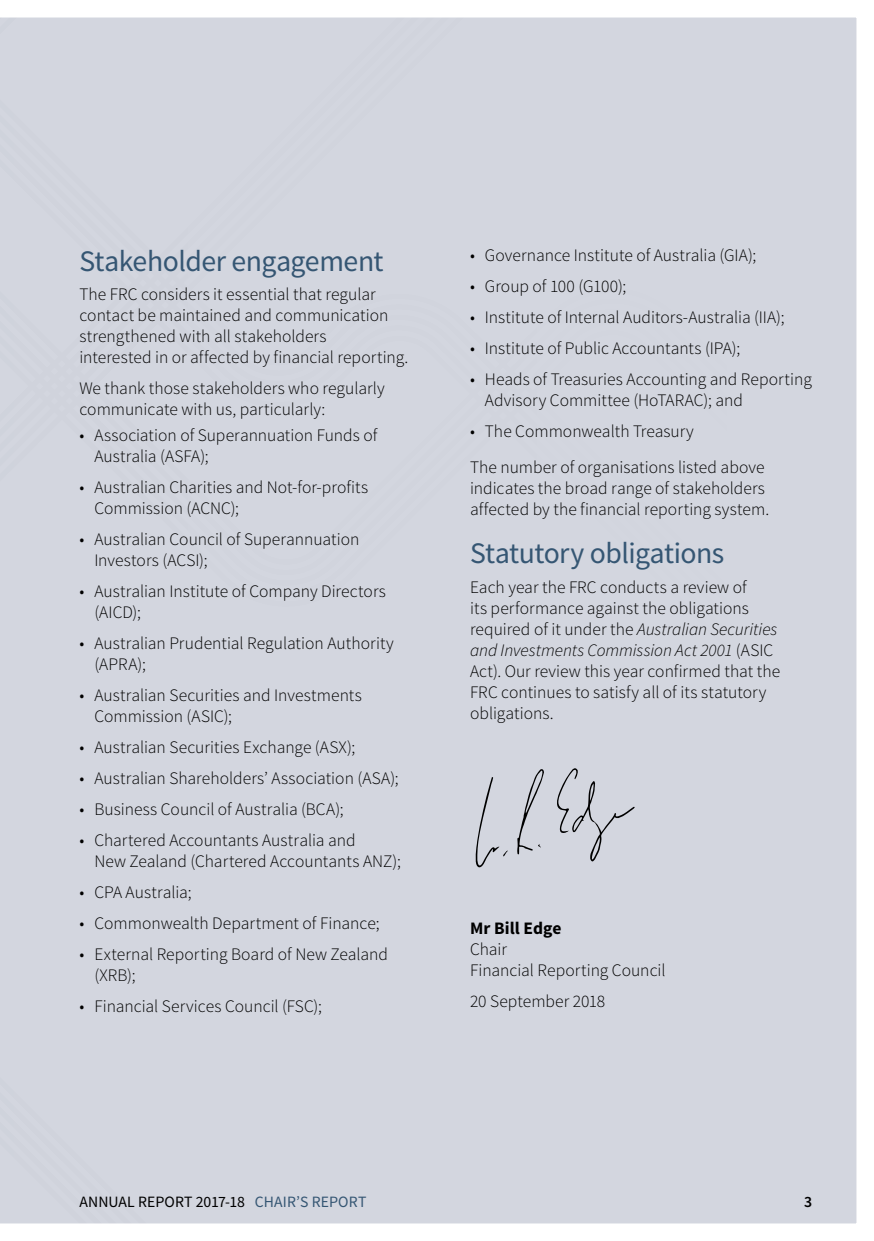
<style>
.page{position:relative;width:874px;height:1241px;background:#fff}
.page>*{position:absolute;margin:0;border:0;box-sizing:border-box;transform-origin:0 0}
.Heading_2{font:29.75px "Source Sans Pro";letter-spacing:-.02em;color:#355673}
.normal{font:300 17.5px/21px "Source Sans Pro";color:#000}
.t1{font:15.75px "Source Sans Pro";letter-spacing:.005em;color:#000}
.t2{font:600 15.75px "Source Sans Pro";color:#000}
.s1{font-style:italic}
.s2{font-weight:700}
.s3{color:#355673}
</style>
<div class="page">
<div style="left:0;top:17px;width:857px;height:1207px;background:#d3d6df"></div>
<p class="Heading_2" style="left:79px;top:242px;width:305px">Stakeholder engagement</p>
<p class="normal" style="left:79px;top:284px;width:330px">The FRC considers it essential that regular contact be maintained and communication strengthened with all stakeholders<br>interested in or affected by financial reporting.</p>
<p class="normal" style="left:79px;top:378px;width:306px">We thank those stakeholders who regularly communicate with us, particularly:</p>
<p class="normal" style="left:94px;top:425px;width:284px;text-indent:-15px">• Association of Superannuation Funds of<br>Australia (ASFA);</p>
<p class="normal" style="left:94px;top:477px;width:275px;text-indent:-15px">• Australian Charities and Not-for-profits<br>Commission (ACNC);</p>
<p class="normal" style="left:94px;top:529px;width:266px;text-indent:-15px">• Australian Council of Superannuation<br>Investors (ACSI);</p>
<p class="normal" style="left:94px;top:580px;width:293px;text-indent:-15px">• Australian Institute of Company Directors (AICD);</p>
<p class="normal" style="left:94px;top:632px;width:301px;text-indent:-15px">• Australian Prudential Regulation Authority (APRA);</p>
<p class="normal" style="left:94px;top:684px;width:269px;text-indent:-15px">• Australian Securities and Investments<br>Commission (ASIC);</p>
<p class="normal" style="left:79px;top:736px;width:277px">• Australian Securities Exchange (ASX);</p>
<p class="normal" style="left:79px;top:767px;width:320px">• Australian Shareholders’ Association (ASA);</p>
<p class="normal" style="left:79px;top:798px;width:265px">• Business Council of Australia (BCA);</p>
<p class="normal" style="left:94px;top:829px;width:308px;text-indent:-15px">• Chartered Accountants Australia and<br>New Zealand (Chartered Accountants ANZ);</p>
<p class="normal" style="left:79px;top:881px;width:114px">• CPA Australia;</p>
<p class="normal" style="left:79px;top:912px;width:301px">• Commonwealth Department of Finance;</p>
<p class="normal" style="left:94px;top:943px;width:295px;text-indent:-15px">• External Reporting Board of New Zealand (XRB);</p>
<p class="normal" style="left:79px;top:995px;width:244px">• Financial Services Council (FSC);</p>
<p class="normal" style="left:470px;top:245px;width:288px">• Governance Institute of Australia (GIA);</p>
<p class="normal" style="left:470px;top:276px;width:158px">• Group of 100 (G100);</p>
<p class="normal" style="left:470px;top:307px;width:316px">• Institute of Internal Auditors-Australia (IIA);</p>
<p class="normal" style="left:470px;top:338px;width:271px">• Institute of Public Accountants (IPA);</p>
<p class="normal" style="left:484px;top:369px;width:328px;text-indent:-15px">• Heads of Treasuries Accounting and Reporting<br>Advisory Committee (HoTARAC); and</p>
<p class="normal" style="left:470px;top:421px;width:225px">• The Commonwealth Treasury</p>
<p class="normal" style="left:470px;top:456px;width:300px">The number of organisations listed above indicates the broad range of stakeholders affected by the financial reporting system.</p>
<p class="Heading_2" style="left:470px;top:534px;width:256px">Statutory obligations</p>
<p class="normal" style="left:470px;top:576px;width:311px">Each year the FRC conducts a review of<br>its performance against the obligations required of it under the <span class="s1">Australian Securities and Investments Commission Act 2001</span> (ASIC Act). Our review this year confirmed that the FRC continues to satisfy all of its statutory obligations.</p>
<p class="normal" style="left:470px;top:917px;width:197px"><span class="s2">Mr Bill Edge<br></span>Chair<br>Financial Reporting Council</p>
<p class="normal" style="left:470px;top:990px;width:137px">20 September 2018</p>
<p class="t1" style="left:79px;top:1191px;width:288px">ANNUAL REPORT 2017-18 <span class="s3">CHAIR’S REPORT</span></p>
<p class="t2" style="left:803px;top:1191px;width:10px">3</p>
</div>
